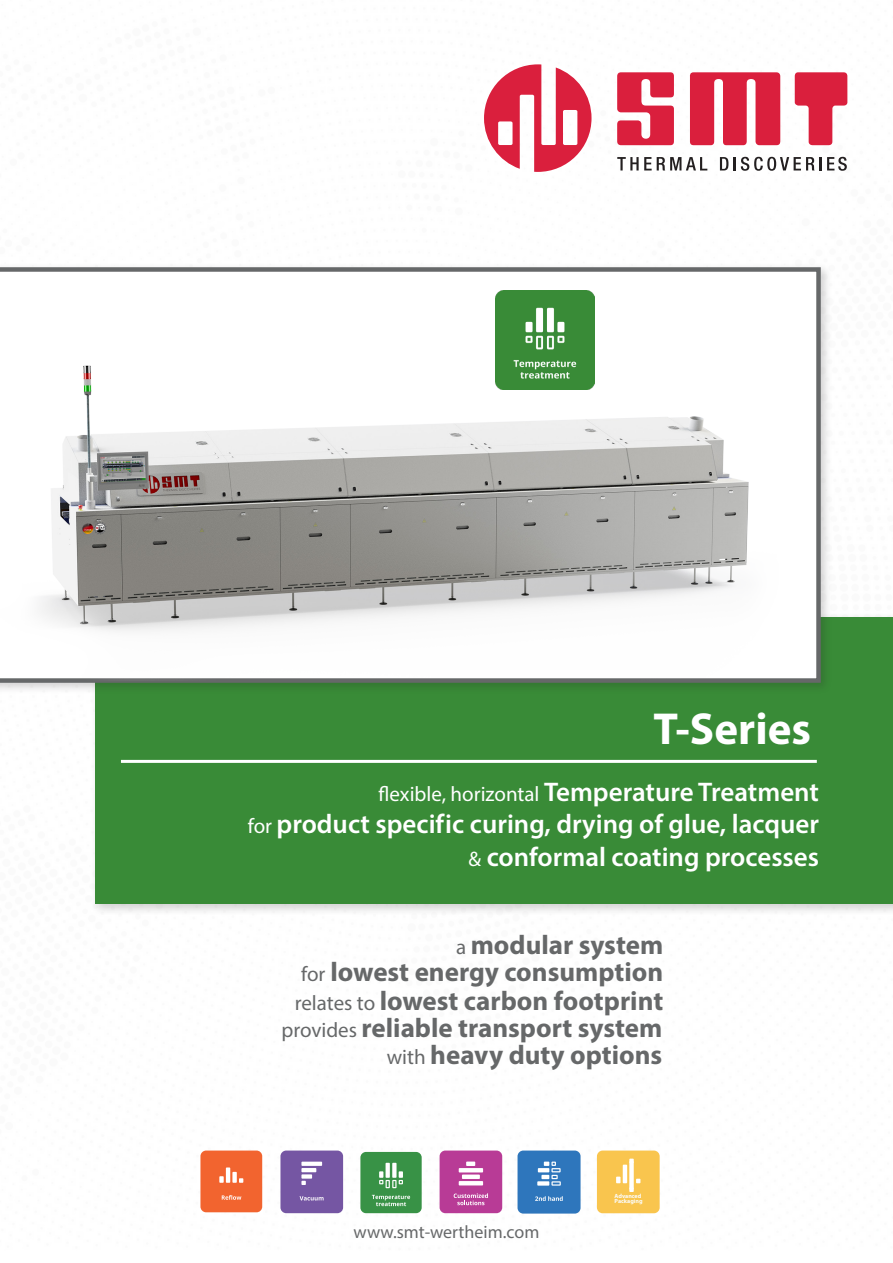
<style>
.page{position:relative;width:893px;height:1263px;background:#fff}
.page>*{position:absolute;margin:0;border:0;box-sizing:border-box;transform-origin:0 0}
.t1{font:700 45px "Myriad Pro";color:#fff}
.t2{font:700 27px/28.8px "Myriad Pro";color:#666869}
.t3{font:600 27px/32.4px "Myriad Pro";color:#fff;text-align:right}
.t4{font:18px "Myriad Pro";color:#666869}
.t5{font:700 6px/5.1px "Myriad Pro";color:#fbfcfa}
.s1{font-weight:400;font-size:21px}
</style>
<div class="page">
<div style="left:90px;top:612px;width:803px;height:304px;background:#231f20;opacity:.2"></div>
<div style="left:95px;top:617px;width:798px;height:287px;background:#398b37"></div>
<div style="left:0;top:262px;width:832px;height:432px;background:#231f20;opacity:.2"></div>
<svg style="left:0;top:267px;width:821px;height:416px"></svg>
<svg style="left:617px;top:72px;width:230px;height:73px"></svg>
<svg style="left:617px;top:157px;width:90px;height:13px"></svg>
<svg style="left:720px;top:157px;width:8px;height:13px"></svg>
<svg style="left:734px;top:157px;width:113px;height:14px"></svg>
<svg style="left:484px;top:64px;width:107px;height:108px"></svg>
<hr style="left:121px;top:760px;width:696px;height:3px;background:#fff">
<img style="left:0;top:262px;width:792px;height:418px">
<img style="left:495px;top:290px;width:99px;height:99px">
<div style="left:517px;top:1150px;width:64px;height:63px;background:#2e76bc;border-radius:6px"></div>
<svg style="left:535px;top:1196px;width:28px;height:5px"></svg>
<svg style="left:538px;top:1168px;width:11px;height:4px"></svg>
<svg style="left:537px;top:1181px;width:12px;height:4px"></svg>
<svg style="left:541px;top:1161px;width:19px;height:23px"></svg>
<svg style="left:551px;top:1181px;width:10px;height:4px"></svg>
<div style="left:440px;top:1150px;width:62px;height:63px;background:#b83b96;border-radius:6px"></div>
<div style="left:466px;top:1161px;width:9px;height:5px;background:#fff"></div>
<hr style="left:459px;top:1181px;width:24px;height:4px;background:#fff">
<div style="left:462px;top:1174px;width:18px;height:5px;background:#fff"></div>
<svg style="left:459px;top:1168px;width:24px;height:4px"></svg>
<svg style="left:454px;top:1193px;width:34px;height:12px"></svg>
<div style="left:200px;top:1150px;width:62px;height:62px;background:#f2642f;border-radius:6px"></div>
<svg style="left:219px;top:1176px;width:5px;height:7px"></svg>
<hr style="left:226px;top:1167px;width:4px;height:16px;background:#fff">
<div style="left:232px;top:1172px;width:5px;height:11px;background:#fff"></div>
<svg style="left:239px;top:1178px;width:4px;height:5px"></svg>
<svg style="left:222px;top:1195px;width:19px;height:5px"></svg>
<div style="left:360px;top:1152px;width:62px;height:61px;background:#389246;border-radius:6px"></div>
<svg style="left:372px;top:1195px;width:38px;height:11px"></svg>
<svg style="left:386px;top:1163px;width:4px;height:15px"></svg>
<div style="left:392px;top:1163px;width:5px;height:15px;background:#fff"></div>
<svg style="left:379px;top:1171px;width:24px;height:17px"></svg>
<div style="left:280px;top:1150px;width:63px;height:63px;background:#7556a3;border-radius:6px"></div>
<svg style="left:300px;top:1196px;width:24px;height:4px"></svg>
<svg style="left:301px;top:1181px;width:5px;height:4px"></svg>
<svg style="left:301px;top:1174px;width:11px;height:4px"></svg>
<hr style="left:301px;top:1168px;width:15px;height:4px;background:#fff">
<div style="left:301px;top:1161px;width:21px;height:5px;background:#fff"></div>
<div style="left:597px;top:1150px;width:63px;height:63px;background:#f9c54e;border-radius:6px"></div>
<svg style="left:616px;top:1176px;width:4px;height:7px"></svg>
<hr style="left:623px;top:1164px;width:4px;height:19px;background:#fff">
<svg style="left:629px;top:1158px;width:11px;height:34px"></svg>
<p class="t1" style="left:653px;top:699px;width:159px">T-Series</p>
<p class="t3" style="left:378px;top:775px;width:442px"><span class="s1">flexible, horizontal</span> Temperature Treatment</p>
<p class="t3" style="left:248px;top:807px;width:573px"><span class="s1">for</span> product specific curing, drying of glue, lacquer <span class="s1">&amp;</span> conformal coating processes</p>
<p class="t2" style="left:456px;top:929px;width:209px"><span class="s1">a</span> modular system</p>
<p class="t2" style="left:295px;top:956px;width:370px"><span class="s1">for</span> lowest energy consumption <span class="s1">relates to</span> lowest carbon footprint</p>
<p class="t2" style="left:281px;top:1013px;width:382px;line-height:27px;text-align:right"><span class="s1">provides</span> reliable transport system <span class="s1">with</span> heavy duty options</p>
<p class="t4" style="left:354px;top:1221px;width:187px">www.smt-wertheim.com</p>
<p class="t5" style="left:615px;top:1193px;width:29px">Advanced<br>Packaging</p>
</div>
